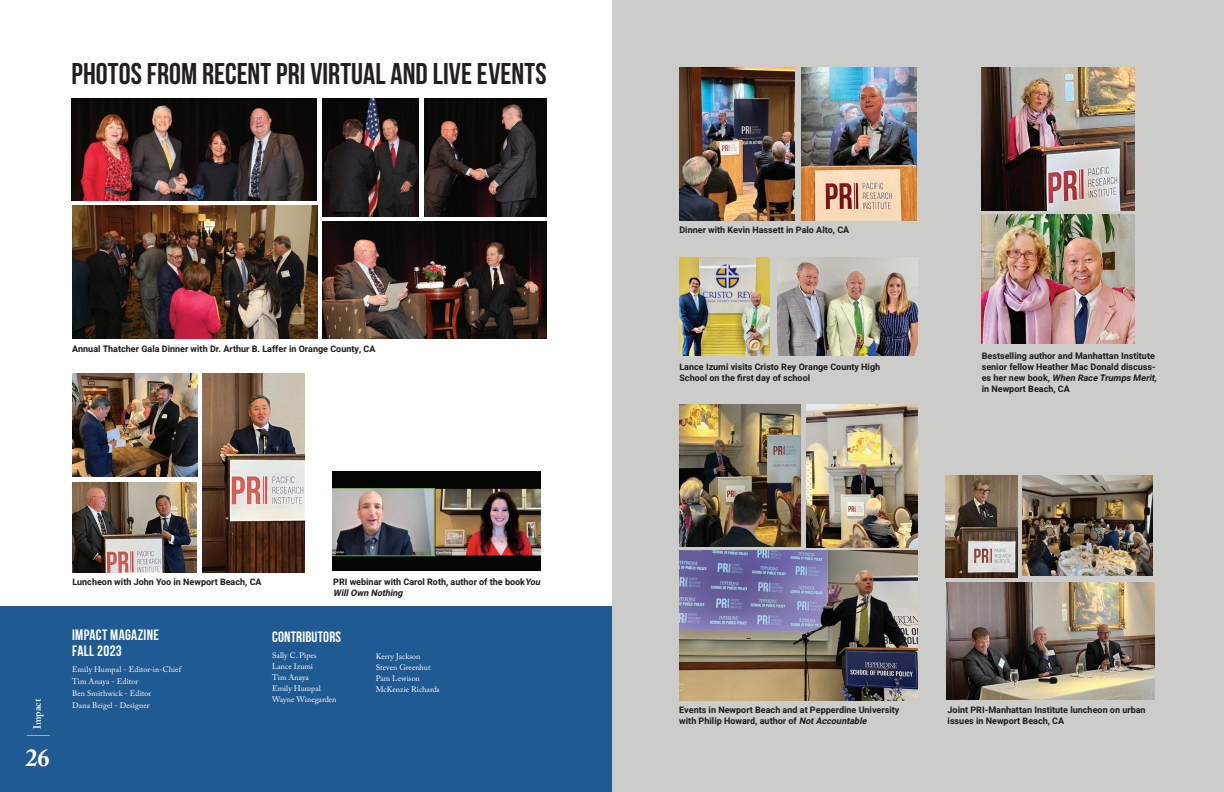
<style>
.page{position:relative;width:1224px;height:792px;background:#fff}
.page>*{position:absolute;margin:0;border:0;box-sizing:border-box;transform-origin:0 0}
.t1{font:700 30px "Bebas Neue";letter-spacing:.005em;color:#231f20}
.t2{font:700 24.5px "Adobe Caslon Pro";color:#fff}
.t3{font:700 15px/15.5px "Bebas Neue";letter-spacing:.02em;color:#fff}
.t4{font:600 10.4px "Adobe Caslon Pro";letter-spacing:.005em;color:#fff}
.t5{font:700 9px/11px "Heebo";color:#231f20}
.t6{font:8px/11px "Adobe Caslon Pro";color:#fff}
.s1{font-style:italic}
</style>
<div class="page">
<div style="left:0;top:607px;width:612px;height:185px;background:#205a93"></div>
<svg style="left:27px;top:735px;width:23px;height:1px"></svg>
<div style="left:612px;top:0;width:612px;height:792px;background:#cccccb"></div>
<img style="left:801px;top:68px;width:116px;height:152px">
<img style="left:679px;top:68px;width:115px;height:152px">
<img style="left:982px;top:68px;width:153px;height:143px">
<img style="left:72px;top:483px;width:125px;height:89px">
<img style="left:72px;top:373px;width:126px;height:104px">
<img style="left:332px;top:472px;width:209px;height:99px">
<img style="left:323px;top:222px;width:223px;height:117px">
<img style="left:424px;top:99px;width:122px;height:117px">
<img style="left:71px;top:99px;width:245px;height:102px">
<img style="left:72px;top:206px;width:245px;height:133px">
<img style="left:323px;top:99px;width:96px;height:117px">
<img style="left:679px;top:551px;width:239px;height:150px">
<img style="left:946px;top:476px;width:72px;height:101px">
<img style="left:947px;top:582px;width:207px;height:118px">
<img style="left:1022px;top:476px;width:130px;height:99px">
<img style="left:982px;top:215px;width:153px;height:128px">
<img style="left:679px;top:405px;width:122px;height:142px">
<img style="left:807px;top:405px;width:111px;height:143px">
<img style="left:777px;top:257px;width:141px;height:99px">
<img style="left:679px;top:257px;width:90px;height:99px">
<img style="left:202px;top:373px;width:102px;height:199px">
<h1 class="t1" style="left:71px;top:57px;width:477px">PHOTOS FROM RECENT PRI VIRTUAL AND LIVE EVENTS</h1>
<p class="t5" style="left:72px;top:343px;width:305px">Annual Thatcher Gala Dinner with Dr. Arthur B. Laffer in Orange County, CA</p>
<p class="t4" style="left:31px;top:729px;width:32px;rotate:-90deg">Impact</p>
<h2 class="t2" style="left:25px;top:744px;width:26px">26</h2>
<p class="t5" style="left:72px;top:576px;width:191px">Luncheon with John Yoo in Newport Beach, CA</p>
<p class="t5" style="left:333px;top:576px;width:211px">PRI webinar with Carol Roth, author of the book<span class="s1">You<br>WillOwn Nothing</span></p>
<h3 class="t3" style="left:72px;top:627px;width:88px">IMPACT MAGAZINE<br>FALL 2023</h3>
<p class="t6" style="left:72px;top:664px;width:111px;line-height:12px">Emily Humpal - Editor-in-Chief<br>Tim Anaya - Editor<br>Ben Smithwick - Editor<br>Dana Beigel - Designer</p>
<h3 class="t3" style="left:272px;top:629px;width:70px">CONTRIBUTORS</h3>
<p class="t6" style="left:272px;top:650px;width:66px">Sally C. Pipes<br>Lance Izumi<br>Tim Anaya<br>Emily Humpal<br>Wayne Winegarden</p>
<p class="t6" style="left:376px;top:651px;width:65px">Kerry Jackson<br>Steven Greenhut<br>Pam Lewison<br>McKenzie Richards</p>
<p class="t5" style="left:679px;top:224px;width:171px">Dinner with Kevin Hassett in Palo Alto, CA</p>
<p class="t5" style="left:679px;top:361px;width:202px">Lance Izumi visits Cristo Rey Orange County High<br>School on the first day of school</p>
<p class="t5" style="left:982px;top:351px;width:179px">Bestselling author and Manhattan Institute senior fellow Heather Mac Donald discuss&shy;e s h e r n e w b o o k , <span class="s1">When Race Trumps Merit, </span>in Newport Beach, CA</p>
<p class="t5" style="left:679px;top:704px;width:222px">Events in Newport Beach and at Pepperdine University with Philip Howard, author of <span class="s1">NotAccountable</span></p>
<p class="t5" style="left:948px;top:704px;width:200px">Joint PRI-Manhattan Institute luncheon on urban issues in Newport Beach, CA</p>
</div>
